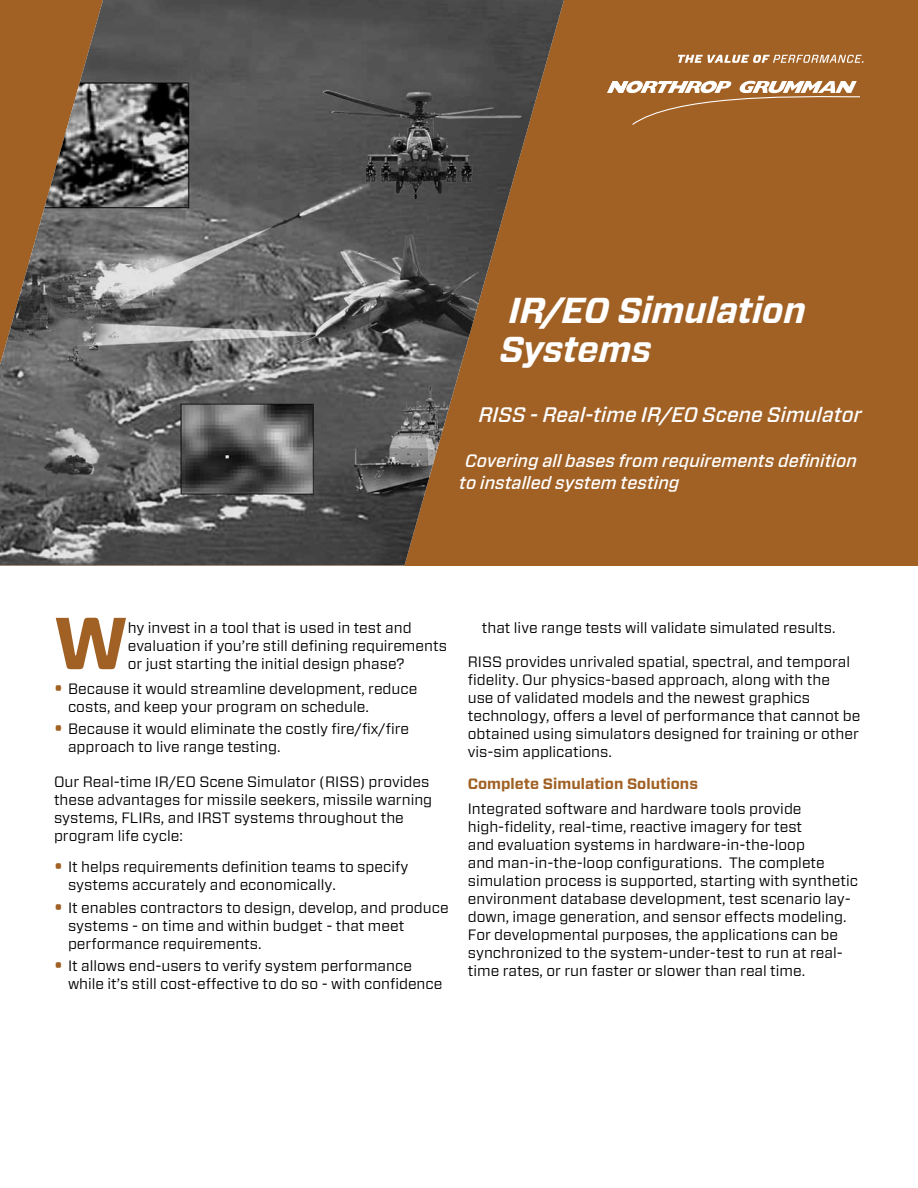
<style>
.page{position:relative;width:918px;height:1188px;background:#fff}
.page>*{position:absolute;margin:0;border:0;box-sizing:border-box;transform-origin:0 0}
.t1{font:700 73.05px "Forza";color:#a16125}
.t2{font:italic 700 36px/39px "Forza";letter-spacing:-.005em;color:#fff}
.t3{font:italic 500 21px "Forza";color:#fff}
.t4{font:italic 500 18px/21.6px "Forza";color:#fff}
.t5{font:15px/18px "Forza";color:#000}
.t6{font:700 15px "Forza";color:#a16125}
.s1{font-weight:700;font-size:16.5px;color:#a16125}
</style>
<div class="page">
<div style="left:0;top:0;width:918px;height:565px;background:#a16125"></div>
<img style="left:0;top:0;width:564px;height:565px">
<svg style="left:678px;top:55px;width:186px;height:8px"></svg>
<svg style="left:607px;top:81px;width:253px;height:44px"></svg>
<h2 class="t2" style="left:500px;top:290px;width:308px">IR/EO Simulation<br>Systems</h2>
<h3 class="t3" style="left:479px;top:401px;width:385px">RISS - Real-time IR/EO Scene Simulator</h3>
<p class="t4" style="left:459px;top:450px;width:399px;text-indent:6px">Covering all bases from requirements definition to installed system testing</p>
<h1 class="t1" style="left:54px;top:599px;width:75px">W</h1>
<p class="t5" style="left:128px;top:619px;width:321px">hy invest in a tool that is used in test and evaluation if you’re still defining requirements or just starting the initial design phase?</p>
<p class="t5" style="left:68px;top:679px;width:351px;text-indent:-14px"><span class="s1">•</span> Because it would streamline development, reduce costs, and keep your program on schedule.</p>
<p class="t5" style="left:68px;top:720px;width:343px;text-indent:-14px"><span class="s1">•</span> Because it would eliminate the costly fire/fix/fire approach to live range testing.</p>
<p class="t5" style="left:54px;top:772px;width:380px">Our Real-time IR/EO Scene Simulator (RISS) provides these advantages for missile seekers, missile warning systems, FLIRs, and IRST systems throughout the program life cycle:</p>
<p class="t5" style="left:68px;top:858px;width:342px;text-indent:-14px"><span class="s1">•</span> It helps requirements definition teams to specify systems accurately and economically.</p>
<p class="t5" style="left:68px;top:898px;width:382px;text-indent:-14px"><span class="s1">•</span> It enables contractors to design, develop, and produce systems - on time and within budget - that meet performance requirements.</p>
<p class="t5" style="left:68px;top:957px;width:376px;text-indent:-14px"><span class="s1">•</span> It allows end-users to verify system performance while it’s still cost-effective to do so - with confidence</p>
<p class="t5" style="left:482px;top:619px;width:355px">that live range tests will validate simulated results.</p>
<p class="t5" style="left:468px;top:653px;width:394px">RISS provides unrivaled spatial, spectral, and temporal fidelity. Our physics-based approach, along with the<br>use of validated models and the newest graphics technology, offers a level of performance that cannot be obtained using simulators designed for training or other vis-sim applications.</p>
<p class="t6" style="left:468px;top:775px;width:232px">Complete Simulation Solutions</p>
<p class="t5" style="left:468px;top:799px;width:392px">Integrated software and hardware tools provide high-fidelity, real-time, reactive imagery for test<br>and evaluation systems in hardware-in-the-loop<br>and man-in-the-loop configurations. The complete simulation process is supported, starting with synthetic environment database development, test scenario lay&shy;down, image generation, and sensor effects modeling.<br>For developmental purposes, the applications can be synchronized to the system-under-test to run at real&shy;time rates, or run faster or slower than real time.</p>
</div>
